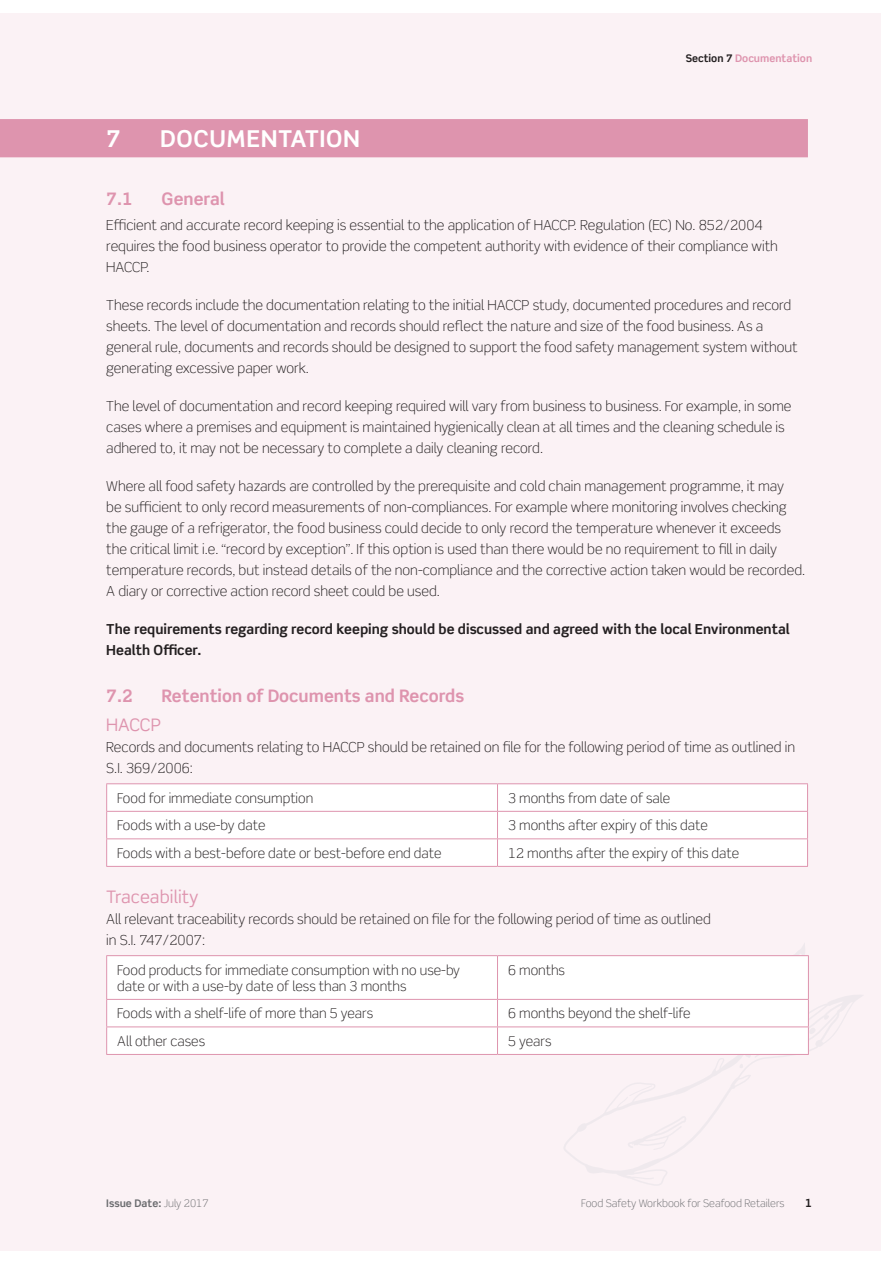
<style>
.page{position:relative;width:893px;height:1263px;background:#fff}
.page>*{position:absolute;margin:0;border:0;box-sizing:border-box;transform-origin:0 0}
.t1{font:700 23.25px "Scene Pro";letter-spacing:.025em;color:#fff}
.t2{font:700 17.25px "Scene Pro";color:#de94ae}
.t3{font:17.25px "Scene Pro";color:#de94ae}
.t4{font:300 13.8px/21px "Scene Pro";color:#231f20}
.t5{font:700 13.8px/21px "Scene Pro";color:#231f20}
.t6{font:300 13.5px/16.2px "Scene Pro";color:#231f20}
.t7{font:700 11.25px "Scene Pro";color:#231f20}
.t8{font:300 10.5px "Scene Pro";color:#6c6d70}
.t9{font:700 10.5px "Scene Pro";color:#de94ae}
.t10{font:700 10.5px "Scene Pro";color:#6c6d70}
.s1{color:#231f20}
.s2{font-weight:300}
</style>
<div class="page">
<div style="left:0;top:13px;width:880px;height:1237px;background:#fbf2f5"></div>
<div style="left:0;top:119px;width:808px;height:38px;background:#de94ae"></div>
<div style="left:107px;top:784px;width:700px;height:82px;background:#fff"></div>
<hr style="left:106px;top:783px;width:391px;height:1px;background:#de94ae">
<hr style="left:497px;top:783px;width:311px;height:1px;background:#de94ae">
<hr style="left:106px;top:811px;width:391px;height:1px;background:#de94ae">
<hr style="left:497px;top:811px;width:311px;height:1px;background:#de94ae">
<hr style="left:106px;top:838px;width:391px;height:1px;background:#de94ae">
<svg style="left:106px;top:784px;width:1px;height:82px"></svg>
<hr style="left:497px;top:838px;width:311px;height:1px;background:#de94ae">
<svg style="left:497px;top:784px;width:1px;height:82px"></svg>
<svg style="left:807px;top:784px;width:1px;height:82px"></svg>
<hr style="left:106px;top:866px;width:391px;height:1px;background:#de94ae">
<hr style="left:497px;top:866px;width:311px;height:1px;background:#de94ae">
<div style="left:107px;top:956px;width:701px;height:98px;background:#fff"></div>
<hr style="left:106px;top:955px;width:391px;height:1px;background:#de94ae">
<hr style="left:106px;top:956px;width:1px;height:43px;background:#de94ae">
<hr style="left:497px;top:955px;width:312px;height:1px;background:#de94ae">
<hr style="left:497px;top:956px;width:1px;height:43px;background:#de94ae">
<hr style="left:808px;top:956px;width:1px;height:43px;background:#de94ae">
<hr style="left:106px;top:999px;width:391px;height:1px;background:#de94ae">
<hr style="left:497px;top:999px;width:312px;height:1px;background:#de94ae">
<hr style="left:106px;top:1026px;width:391px;height:1px;background:#de94ae">
<svg style="left:106px;top:1000px;width:1px;height:54px"></svg>
<hr style="left:497px;top:1026px;width:312px;height:1px;background:#de94ae">
<svg style="left:497px;top:1000px;width:1px;height:54px"></svg>
<svg style="left:808px;top:1000px;width:9px;height:54px"></svg>
<hr style="left:106px;top:1054px;width:391px;height:1px;background:#de94ae">
<hr style="left:497px;top:1054px;width:312px;height:1px;background:#de94ae">
<h1 class="t1" style="left:106px;top:124px;width:16px">7</h1>
<h1 class="t1" style="left:160px;top:124px;width:201px">DOCUMENTATION</h1>
<p class="t9" style="left:686px;top:52px;width:128px"><span class="s1">Section 7</span> Documentation</p>
<p class="t2" style="left:106px;top:188px;width:28px">7.1</p>
<p class="t2" style="left:162px;top:188px;width:65px">General</p>
<p class="t4" style="left:106px;top:215px;width:673px">Efficient and accurate record keeping is essential to the application of HACCP. Regulation (EC) No. 852/2004 requires the food business operator to provide the competent authority with evidence of their compliance with<br>HACCP.</p>
<p class="t4" style="left:106px;top:295px;width:693px">These records include the documentation relating to the initial HACCP study, documented procedures and record sheets. The level of documentation and records should reflect the nature and size of the food business. As a general rule, documents and records should be designed to support the food safety management system without generating excessive paper work.</p>
<p class="t4" style="left:106px;top:396px;width:687px">The level of documentation and record keeping required will vary from business to business. For example, in some cases where a premises and equipment is maintained hygienically clean at all times and the cleaning schedule is adhered to, it may not be necessary to complete a daily cleaning record.</p>
<p class="t4" style="left:106px;top:476px;width:700px">Where all food safety hazards are controlled by the prerequisite and cold chain management programme, it may<br>be sufficient to only record measurements of non-compliances. For example where monitoring involves checking the gauge of a refrigerator, the food business could decide to only record the temperature whenever it exceeds the critical limit i.e. “record by exception”. If this option is used than there would be no requirement to fill in daily temperature records, but instead details of the non-compliance and the corrective action taken would be recorded.<br>A diary or corrective action record sheet could be used.</p>
<p class="t5" style="left:106px;top:618px;width:685px">The requirements regarding record keeping should be discussed and agreed with the local Environmental<br>Health Officer.</p>
<p class="t2" style="left:106px;top:685px;width:28px">7.2</p>
<p class="t2" style="left:162px;top:685px;width:304px">Retention of Documents and Records</p>
<p class="t3" style="left:106px;top:714px;width:56px">HACCP</p>
<p class="t4" style="left:106px;top:737px;width:690px">Records and documents relating to HACCP should be retained on file for the following period of time as outlined in<br>S.I. 369/2006:</p>
<p class="t6" style="left:117px;top:790px;width:197px">Food for immediate consumption</p>
<p class="t6" style="left:508px;top:790px;width:164px">3 months from date of sale</p>
<p class="t6" style="left:117px;top:817px;width:150px">Foods with a use-by date</p>
<p class="t6" style="left:508px;top:817px;width:201px">3 months after expiry of this date</p>
<p class="t6" style="left:117px;top:845px;width:326px">Foods with a best-before date or best-before end date</p>
<p class="t6" style="left:508px;top:845px;width:233px">12 months after the expiry of this date</p>
<p class="t3" style="left:106px;top:886px;width:94px">Traceability</p>
<p class="t4" style="left:106px;top:909px;width:606px">All relevant traceability records should be retained on file for the following period of time as outlined in S.I. 747/2007:</p>
<p class="t6" style="left:117px;top:962px;width:344px">Food products for immediate consumption with no use-by date or with a use-by date of less than 3 months</p>
<p class="t6" style="left:508px;top:962px;width:58px">6 months</p>
<p class="t6" style="left:117px;top:1005px;width:257px">Foods with a shelf-life of more than 5 years</p>
<p class="t6" style="left:508px;top:1005px;width:184px">6 months beyond the shelf-life</p>
<p class="t6" style="left:117px;top:1033px;width:89px">All other cases</p>
<p class="t6" style="left:508px;top:1033px;width:45px">5 years</p>
<p class="t10" style="left:106px;top:1197px;width:104px">Issue Date: <span class="s2">July 2017</span></p>
<p class="t8" style="left:581px;top:1197px;width:205px">Food Safety Workbook for Seafood Retailers</p>
<p class="t7" style="left:805px;top:1196px;width:9px">1</p>
</div>
